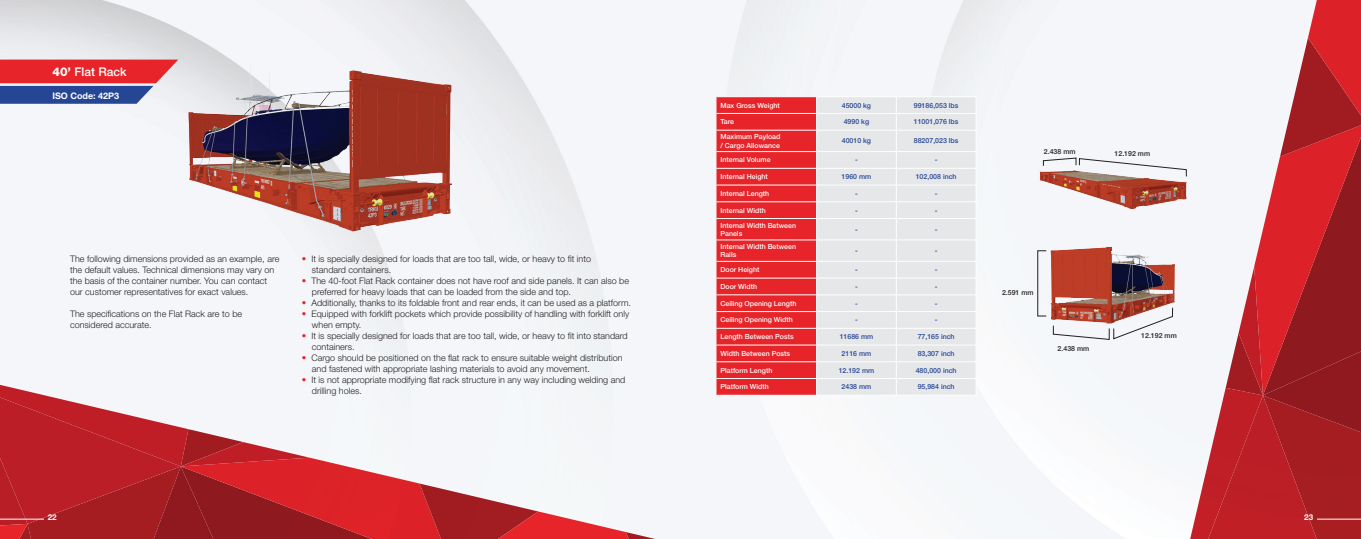
<style>
.page{position:relative;width:1361px;height:539px;background:#fff}
.page>*{position:absolute;margin:0;border:0;box-sizing:border-box;transform-origin:0 0}
.t1{font:500 12px "Helvetica Neue LT Std";color:#fff}
.t2{font:300 9px/11px "Helvetica Neue LT Std";color:#231f20}
.t3{font:700 9px "Helvetica Neue LT Std";color:#fff}
.t4{font:700 8px "Helvetica Neue LT Std";color:#fff}
.t5{font:500 7px/8.4px "Helvetica Neue LT Std";color:#fff}
.t6{font:500 7px "Helvetica Neue LT Std";color:#254595}
.t7{font:500 7px "Helvetica Neue LT Std";color:#231f20}
.s1{font-weight:800}
.s2{font-family:"Helvetica";color:#e62429}
</style>
<div class="page">
<svg style="left:0;top:381px;width:675px;height:158px"></svg>
<div style="left:716px;top:97px;width:100px;height:298px;background:#e62429"></div>
<div style="left:817px;top:97px;width:159px;height:298px;background:#e6e7e9"></div>
<hr style="left:716px;top:113px;width:100px;height:1px;background:#fff">
<hr style="left:816px;top:113px;width:80px;height:1px;background:#fff">
<hr style="left:896px;top:113px;width:80px;height:1px;background:#fff">
<hr style="left:716px;top:130px;width:100px;height:1px;background:#fff">
<hr style="left:816px;top:130px;width:80px;height:1px;background:#fff">
<hr style="left:896px;top:130px;width:80px;height:1px;background:#fff">
<hr style="left:716px;top:151px;width:100px;height:1px;background:#fff">
<hr style="left:816px;top:151px;width:80px;height:1px;background:#fff">
<hr style="left:896px;top:151px;width:80px;height:1px;background:#fff">
<hr style="left:716px;top:168px;width:100px;height:1px;background:#fff">
<hr style="left:816px;top:168px;width:80px;height:1px;background:#fff">
<hr style="left:896px;top:168px;width:80px;height:1px;background:#fff">
<hr style="left:716px;top:185px;width:100px;height:1px;background:#fff">
<hr style="left:816px;top:185px;width:80px;height:1px;background:#fff">
<hr style="left:896px;top:185px;width:80px;height:1px;background:#fff">
<hr style="left:716px;top:201px;width:100px;height:1px;background:#fff">
<hr style="left:816px;top:201px;width:80px;height:1px;background:#fff">
<hr style="left:896px;top:201px;width:80px;height:1px;background:#fff">
<hr style="left:716px;top:218px;width:100px;height:1px;background:#fff">
<hr style="left:816px;top:218px;width:80px;height:1px;background:#fff">
<hr style="left:896px;top:218px;width:80px;height:1px;background:#fff">
<hr style="left:716px;top:240px;width:100px;height:1px;background:#fff">
<hr style="left:816px;top:240px;width:80px;height:1px;background:#fff">
<hr style="left:896px;top:240px;width:80px;height:1px;background:#fff">
<hr style="left:716px;top:261px;width:100px;height:1px;background:#fff">
<hr style="left:816px;top:261px;width:80px;height:1px;background:#fff">
<hr style="left:896px;top:261px;width:80px;height:1px;background:#fff">
<hr style="left:716px;top:278px;width:100px;height:1px;background:#fff">
<hr style="left:816px;top:278px;width:80px;height:1px;background:#fff">
<hr style="left:896px;top:278px;width:80px;height:1px;background:#fff">
<hr style="left:716px;top:294px;width:100px;height:1px;background:#fff">
<hr style="left:816px;top:294px;width:80px;height:1px;background:#fff">
<hr style="left:896px;top:294px;width:80px;height:1px;background:#fff">
<hr style="left:716px;top:311px;width:100px;height:1px;background:#fff">
<hr style="left:816px;top:311px;width:80px;height:1px;background:#fff">
<hr style="left:896px;top:311px;width:80px;height:1px;background:#fff">
<hr style="left:716px;top:328px;width:100px;height:1px;background:#fff">
<hr style="left:816px;top:328px;width:80px;height:1px;background:#fff">
<hr style="left:896px;top:328px;width:80px;height:1px;background:#fff">
<hr style="left:716px;top:345px;width:100px;height:1px;background:#fff">
<hr style="left:816px;top:345px;width:80px;height:1px;background:#fff">
<hr style="left:896px;top:345px;width:80px;height:1px;background:#fff">
<hr style="left:716px;top:361px;width:100px;height:1px;background:#fff">
<hr style="left:816px;top:361px;width:80px;height:1px;background:#fff">
<hr style="left:896px;top:361px;width:80px;height:1px;background:#fff">
<hr style="left:716px;top:378px;width:100px;height:1px;background:#fff">
<hr style="left:816px;top:378px;width:80px;height:1px;background:#fff">
<svg style="left:816px;top:97px;width:1px;height:298px"></svg>
<hr style="left:896px;top:378px;width:80px;height:1px;background:#fff">
<svg style="left:896px;top:97px;width:1px;height:298px"></svg>
<div style="left:994px;top:122px;width:48px;height:101px;background:#f4f6fa"></div>
<div style="left:972px;top:228px;width:70px;height:141px;background:#f5f8fa"></div>
<div style="left:1037px;top:250px;width:9px;height:66px;border:1px solid #231f20"></div>
<svg style="left:1042px;top:0;width:319px;height:539px"></svg>
<hr style="left:1317px;top:518px;width:44px;height:1px;background:#fff">
<hr style="left:0;top:518px;width:44px;height:1px;background:#fff">
<svg style="left:0;top:60px;width:156px;height:44px;background:#9e4364"></svg>
<img style="left:156px;top:55px;width:346px;height:184px">
<h1 class="t1" style="left:52px;top:64px;width:76px"><span class="s1">40’</span> Flat Rack</h1>
<p class="t3" style="left:52px;top:90px;width:68px">ISO Code: 42P3</p>
<p class="t2" style="left:70px;top:253px;width:211px">The following dimensions provided as an example, are the default values. Technical dimensions may vary on the basis of the container number. You can contact our customer representatives for exact values.</p>
<p class="t2" style="left:70px;top:308px;width:174px">The specifications on the Flat Rack are to be considered accurate.</p>
<p class="t2" style="left:312px;top:253px;width:281px;text-indent:-10px"><span class="s2">•</span> It is specially designed for loads that are too tall, wide, or heavy to fit into standard containers.</p>
<p class="t2" style="left:312px;top:275px;width:319px;text-indent:-10px"><span class="s2">•</span> The 40-foot Flat Rack container does not have roof and side panels. It can also be preferred for heavy loads that can be loaded from the side and top.</p>
<p class="t2" style="left:302px;top:297px;width:331px"><span class="s2">•</span> Additionally, thanks to its foldable front and rear ends, it can be used as a platform.</p>
<p class="t2" style="left:312px;top:308px;width:319px;text-indent:-10px"><span class="s2">•</span> Equipped with forklift pockets which provide possibility of handling with forklift only when empty.</p>
<p class="t2" style="left:312px;top:330px;width:317px;text-indent:-10px"><span class="s2">•</span> It is specially designed for loads that are too tall, wide, or heavy to fit into standard containers.</p>
<p class="t2" style="left:312px;top:352px;width:312px;text-indent:-10px"><span class="s2">•</span> Cargo should be positioned on the flat rack to ensure suitable weight distribution and fastened with appropriate lashing materials to avoid any movement.</p>
<p class="t2" style="left:312px;top:374px;width:315px;text-indent:-10px"><span class="s2">•</span> It is not appropriate modifying flat rack structure in any way including welding and drilling holes.</p>
<p class="t5" style="left:720px;top:101px;width:61px">Max Gross Weight</p>
<p class="t6" style="left:842px;top:101px;width:31px">45000 kg</p>
<p class="t6" style="left:914px;top:101px;width:46px">99186,053 lbs</p>
<p class="t5" style="left:720px;top:117px;width:15px">Tare</p>
<p class="t6" style="left:844px;top:118px;width:27px">4990 kg</p>
<p class="t6" style="left:914px;top:118px;width:46px">11001,076 lbs</p>
<p class="t5" style="left:720px;top:132px;width:61px">Maximum Payload / Cargo Allowance</p>
<p class="t6" style="left:842px;top:137px;width:31px">40010 kg</p>
<p class="t6" style="left:914px;top:137px;width:46px">88207,023 lbs</p>
<p class="t5" style="left:720px;top:156px;width:52px">Internal Volume</p>
<p class="t6" style="left:855px;top:156px;width:4px">-</p>
<p class="t6" style="left:935px;top:156px;width:4px">-</p>
<p class="t5" style="left:720px;top:172px;width:49px">Internal Height</p>
<p class="t6" style="left:841px;top:172px;width:31px">1960 mm</p>
<p class="t6" style="left:916px;top:172px;width:42px">102,008 inch</p>
<p class="t5" style="left:720px;top:189px;width:50px">Internal Length</p>
<p class="t6" style="left:855px;top:189px;width:4px">-</p>
<p class="t6" style="left:935px;top:189px;width:4px">-</p>
<p class="t5" style="left:720px;top:206px;width:47px">Internal Width</p>
<p class="t6" style="left:855px;top:206px;width:4px">-</p>
<p class="t6" style="left:935px;top:206px;width:4px">-</p>
<p class="t5" style="left:720px;top:221px;width:77px">Internal Width Between<br>Panels</p>
<p class="t6" style="left:855px;top:225px;width:4px">-</p>
<p class="t6" style="left:935px;top:225px;width:4px">-</p>
<p class="t5" style="left:720px;top:242px;width:77px">Internal Width Between<br>Rails</p>
<p class="t6" style="left:855px;top:246px;width:4px">-</p>
<p class="t6" style="left:935px;top:246px;width:4px">-</p>
<p class="t5" style="left:720px;top:265px;width:40px">Door Height</p>
<p class="t6" style="left:855px;top:265px;width:4px">-</p>
<p class="t6" style="left:935px;top:265px;width:4px">-</p>
<p class="t5" style="left:720px;top:282px;width:38px">Door Width</p>
<p class="t6" style="left:855px;top:282px;width:4px">-</p>
<p class="t6" style="left:935px;top:282px;width:4px">-</p>
<p class="t5" style="left:720px;top:299px;width:77px">Ceiling Opening Length</p>
<p class="t6" style="left:855px;top:299px;width:4px">-</p>
<p class="t6" style="left:935px;top:299px;width:4px">-</p>
<p class="t5" style="left:720px;top:315px;width:74px">Ceiling Opening Width</p>
<p class="t6" style="left:855px;top:316px;width:4px">-</p>
<p class="t6" style="left:935px;top:316px;width:4px">-</p>
<p class="t5" style="left:720px;top:332px;width:75px">Length Between Posts</p>
<p class="t6" style="left:839px;top:332px;width:35px">11686 mm</p>
<p class="t6" style="left:917px;top:332px;width:38px">77,165 inch</p>
<p class="t5" style="left:720px;top:349px;width:71px">Width Between Posts</p>
<p class="t6" style="left:841px;top:349px;width:31px">2116 mm</p>
<p class="t6" style="left:917px;top:349px;width:38px">83,307 inch</p>
<p class="t5" style="left:720px;top:366px;width:53px">Platform Length</p>
<p class="t6" style="left:838px;top:366px;width:37px">12.192 mm</p>
<p class="t6" style="left:916px;top:366px;width:42px">480,000 inch</p>
<p class="t5" style="left:720px;top:382px;width:50px">Platform Width</p>
<p class="t6" style="left:841px;top:382px;width:31px">2438 mm</p>
<p class="t6" style="left:917px;top:382px;width:38px">95,984 inch</p>
<p class="t7" style="left:1044px;top:147px;width:33px">2.438 mm</p>
<p class="t7" style="left:1114px;top:150px;width:37px">12.192 mm</p>
<p class="t7" style="left:1002px;top:288px;width:33px">2.591 mm</p>
<p class="t7" style="left:1057px;top:344px;width:33px">2.438 mm</p>
<p class="t7" style="left:1141px;top:331px;width:37px">12.192 mm</p>
<p class="t4" style="left:48px;top:512px;width:10px">22</p>
<p class="t4" style="left:1304px;top:512px;width:10px">23</p>
</div>
